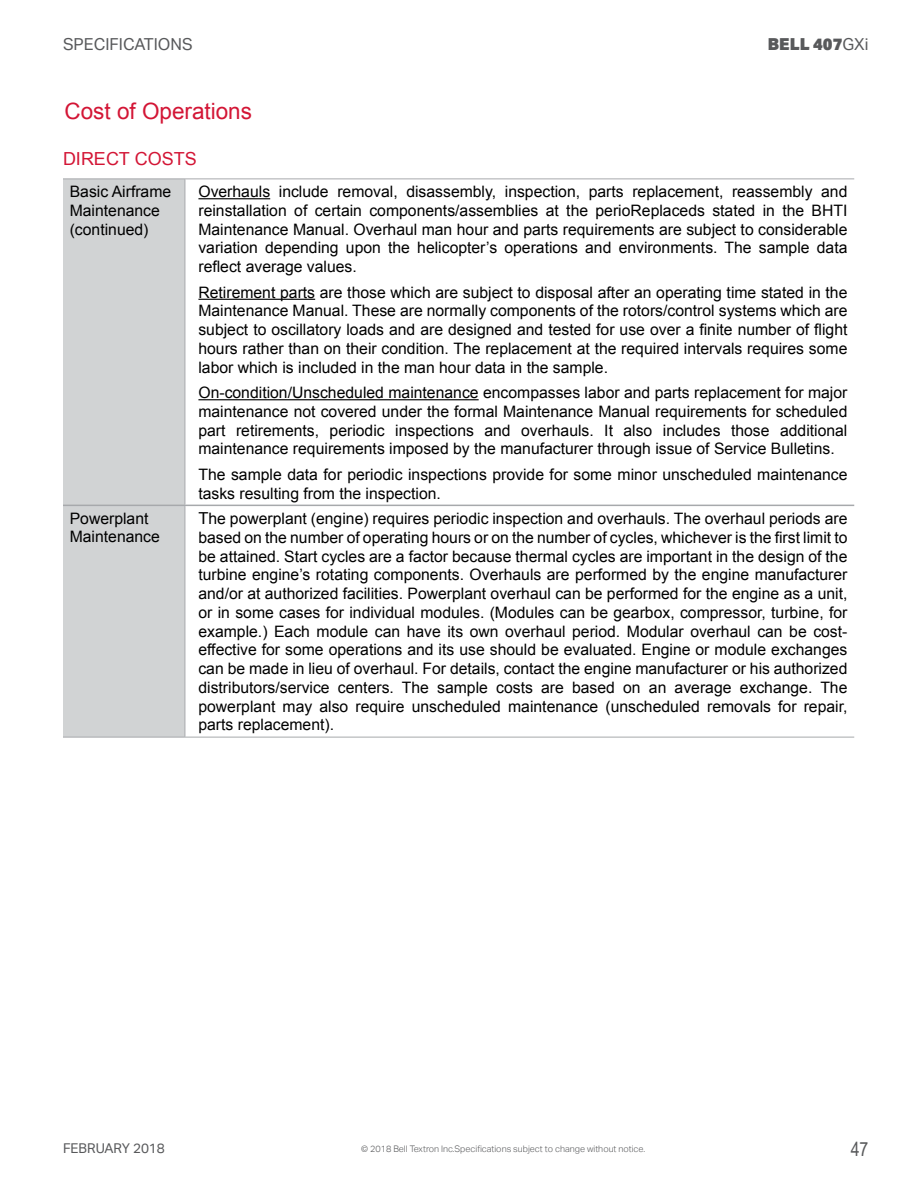
<style>
.page{position:relative;width:918px;height:1188px;background:#fff}
.page>*{position:absolute;margin:0;border:0;box-sizing:border-box;transform-origin:0 0}
.t1{font:22.5px "Arial";color:#d31535}
.t2{font:19.5px "Arial Narrow";color:#58595b}
.t3{font:18px "Arial";color:#d31535}
.t4{font:16.5px "Aktiv Grotesk";color:#58595b}
.t5{font:900 16.5px "Aktiv Grotesk";color:#58595b}
.t6{font:15.75px/18.8px "Arial";color:#000;text-align:justify}
.t7{font:13.5px "Aktiv Grotesk";color:#58595b}
.t8{font:300 9px "Aktiv Grotesk";color:#58595b}
.s1{font-weight:400}
.s2{font-size:16.5px}
</style>
<div class="page">
<div style="left:63px;top:180px;width:122px;height:557px;background:#d1d3d4"></div>
<hr style="left:185px;top:737px;width:669px;height:1px;background:#a7a9ac">
<hr style="left:63px;top:179px;width:122px;height:1px;background:#a7a9ac">
<hr style="left:185px;top:179px;width:669px;height:1px;background:#a7a9ac">
<hr style="left:185px;top:179px;width:1px;height:326px;background:#a7a9ac">
<hr style="left:185px;top:506px;width:1px;height:231px;background:#a7a9ac">
<hr style="left:63px;top:737px;width:122px;height:1px;background:#a7a9ac">
<hr style="left:63px;top:505px;width:122px;height:1px;background:#a7a9ac">
<hr style="left:185px;top:505px;width:669px;height:1px;background:#a7a9ac">
<hr style="left:198px;top:198px;width:72px;height:1px;background:#000">
<hr style="left:198px;top:299px;width:117px;height:1px;background:#000">
<hr style="left:198px;top:399px;width:281px;height:1px;background:#000">
<p class="t4" style="left:63px;top:34px;width:131px">SPECIFICATIONS</p>
<h1 class="t1" style="left:64px;top:96px;width:189px">Cost of Operations</h1>
<p class="t5" style="left:768px;top:33px;width:102px">BELL 407<span class="s1">GXi</span></p>
<p class="t3" style="left:63px;top:147px;width:135px">DIRECT COSTS</p>
<p class="t6" style="left:70px;top:182px;width:103px;text-align:left">Basic Airframe<br>Maintenance (continued)</p>
<p class="t6" style="left:198px;top:182px;width:651px">Overhauls include removal, disassembly, inspection, parts replacement, reassembly and reinstallation of certain components/assemblies at the perioReplaceds stated in the BHTI Maintenance Manual. Overhaul man hour and parts requirements are subject to considerable variation depending upon the helicopter’s operations and environments. The sample data reflect average values.</p>
<p class="t6" style="left:198px;top:283px;width:651px">Retirement parts are those which are subject to disposal after an operating time stated in the Maintenance Manual. These are normally components of the rotors/control systems which are subject to oscillatory loads and are designed and tested for use over a finite number of flight hours rather than on their condition. The replacement at the required intervals requires some labor which is included in the man hour data in the sample.</p>
<p class="t6" style="left:198px;top:383px;width:651px">On-condition/Unscheduled maintenance encompasses labor and parts replacement for major maintenance not covered under the formal Maintenance Manual requirements for scheduled part retirements, periodic inspections and overhauls. It also includes those additional maintenance requirements imposed by the manufacturer through issue of Service Bulletins.</p>
<p class="t6" style="left:198px;top:465px;width:651px">The sample data for periodic inspections provide for some minor unscheduled maintenance tasks resulting from the inspection.</p>
<p class="t6" style="left:70px;top:509px;width:92px">Powerplant<br>Maintenance</p>
<p class="t6" style="left:198px;top:509px;width:651px"><span class="s2">T</span>he powerplant (engine) requires periodic inspection and overhauls. The overhaul periods are based on the number of operating hours or on the number of cycles, whichever is the first limit to be attained. Start cycles are a factor because thermal cycles are important in the design of the turbine engine’s rotating components. Overhauls are performed by the engine manufacturer and/or at authorized facilities. Powerplant overhaul can be performed for the engine as a unit, or in some cases for individual modules. (Modules can be gearbox, compressor, turbine, for example.) Each module can have its own overhaul period. Modular overhaul can be cost&shy;effective for some operations and its use should be evaluated. Engine or module exchanges can be made in lieu of overhaul. For details, contact the engine manufacturer or his authorized distributors/service centers. The sample costs are based on an average exchange. The powerplant may also require unscheduled maintenance (unscheduled removals for repair, parts replacement).</p>
<p class="t7" style="left:63px;top:1140px;width:103px">FEBRUARY 2018</p>
<p class="t8" style="left:361px;top:1144px;width:286px">© 2018 Bell Textron Inc.Specifications subject to change without notice.</p>
<p class="t2" style="left:851px;top:1135px;width:19px">47</p>
</div>
